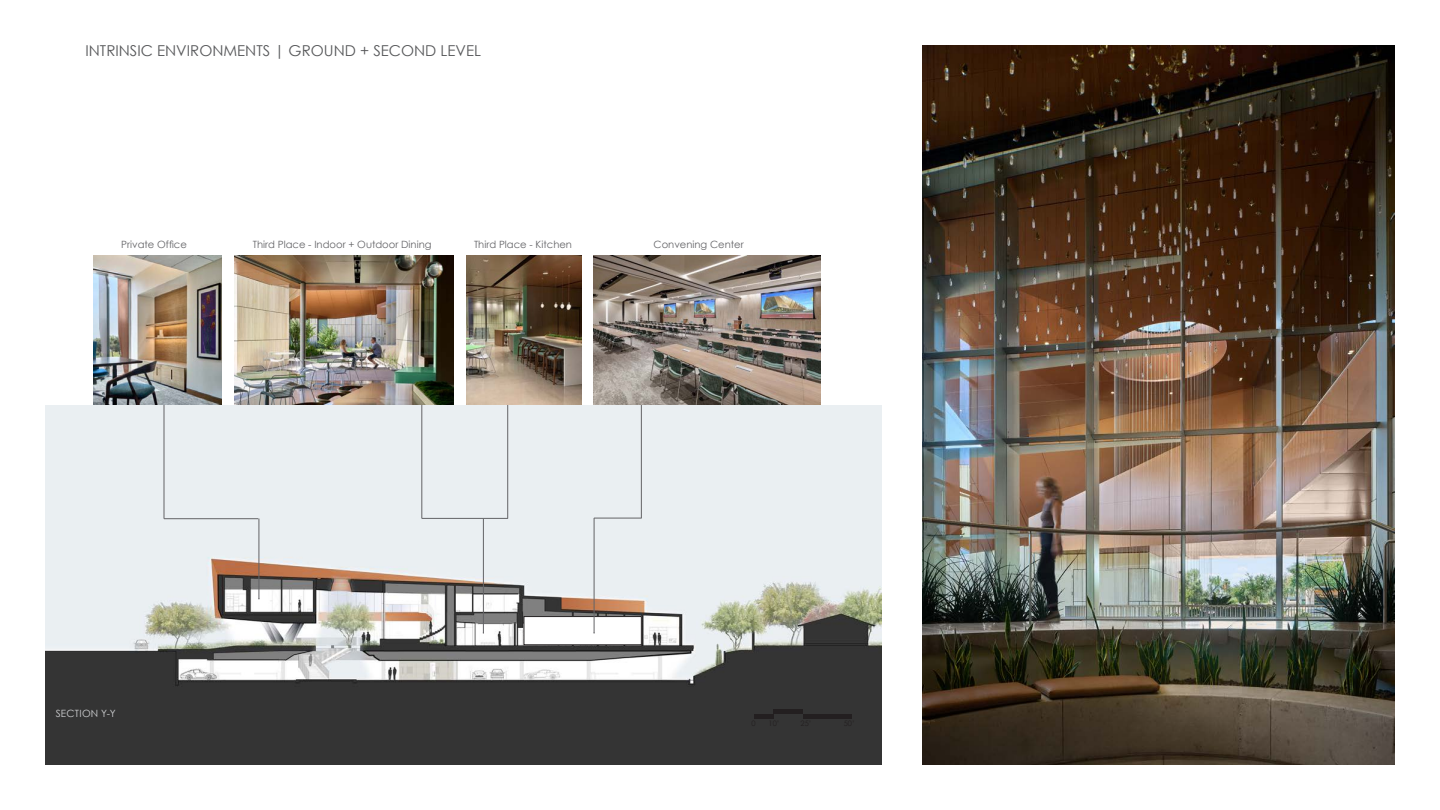
<style>
.page{position:relative;width:1440px;height:810px;background:#fff}
.page>*{position:absolute;margin:0;border:0;box-sizing:border-box;transform-origin:0 0}
.t1{font:15px "Century Gothic";color:#57585a}
.t2{font:10px "Century Gothic";color:#636366}
.t3{font:10px "Century Gothic";letter-spacing:.025em;color:#d1d2d4}
</style>
<div class="page">
<img style="left:45px;top:405px;width:837px;height:360px">
<hr style="left:164px;top:405px;width:1px;height:114px;background:#636366">
<hr style="left:164px;top:518px;width:94px;height:1px;background:#636366">
<hr style="left:259px;top:519px;width:1px;height:80px;background:#636366">
<img style="left:93px;top:256px;width:129px;height:149px">
<img style="left:466px;top:256px;width:116px;height:149px">
<img style="left:593px;top:256px;width:228px;height:149px">
<img style="left:235px;top:256px;width:218px;height:149px">
<hr style="left:422px;top:405px;width:1px;height:113px;background:#636366">
<hr style="left:508px;top:405px;width:1px;height:114px;background:#636366">
<hr style="left:422px;top:518px;width:86px;height:1px;background:#636366">
<hr style="left:483px;top:519px;width:1px;height:114px;background:#636366">
<div style="left:524px;top:617px;width:117px;height:28px;background:#fff"></div>
<div style="left:524px;top:616px;width:118px;height:29px;border:1px solid #231f20"></div>
<hr style="left:641px;top:405px;width:1px;height:113px;background:#636366">
<hr style="left:594px;top:518px;width:1px;height:115px;background:#636366">
<hr style="left:594px;top:518px;width:48px;height:1px;background:#636366">
<div style="left:754px;top:714px;width:20px;height:5px;background:#231f20"></div>
<div style="left:774px;top:709px;width:29px;height:5px;background:#231f20"></div>
<div style="left:803px;top:714px;width:48px;height:5px;background:#231f20"></div>
<img style="left:922px;top:45px;width:473px;height:720px">
<p class="t1" style="left:86px;top:40px;width:397px">INTRINSIC ENVIRONMENTS | GROUND + SECOND LEVEL</p>
<p class="t2" style="left:121px;top:237px;width:67px">Private Office</p>
<p class="t2" style="left:253px;top:237px;width:180px">Third Place - Indoor + Outdoor Dining</p>
<p class="t2" style="left:474px;top:237px;width:100px">Third Place - Kitchen</p>
<p class="t2" style="left:654px;top:237px;width:92px">Convening Center</p>
<p class="t3" style="left:56px;top:706px;width:61px">SECTION Y-Y</p>
</div>
